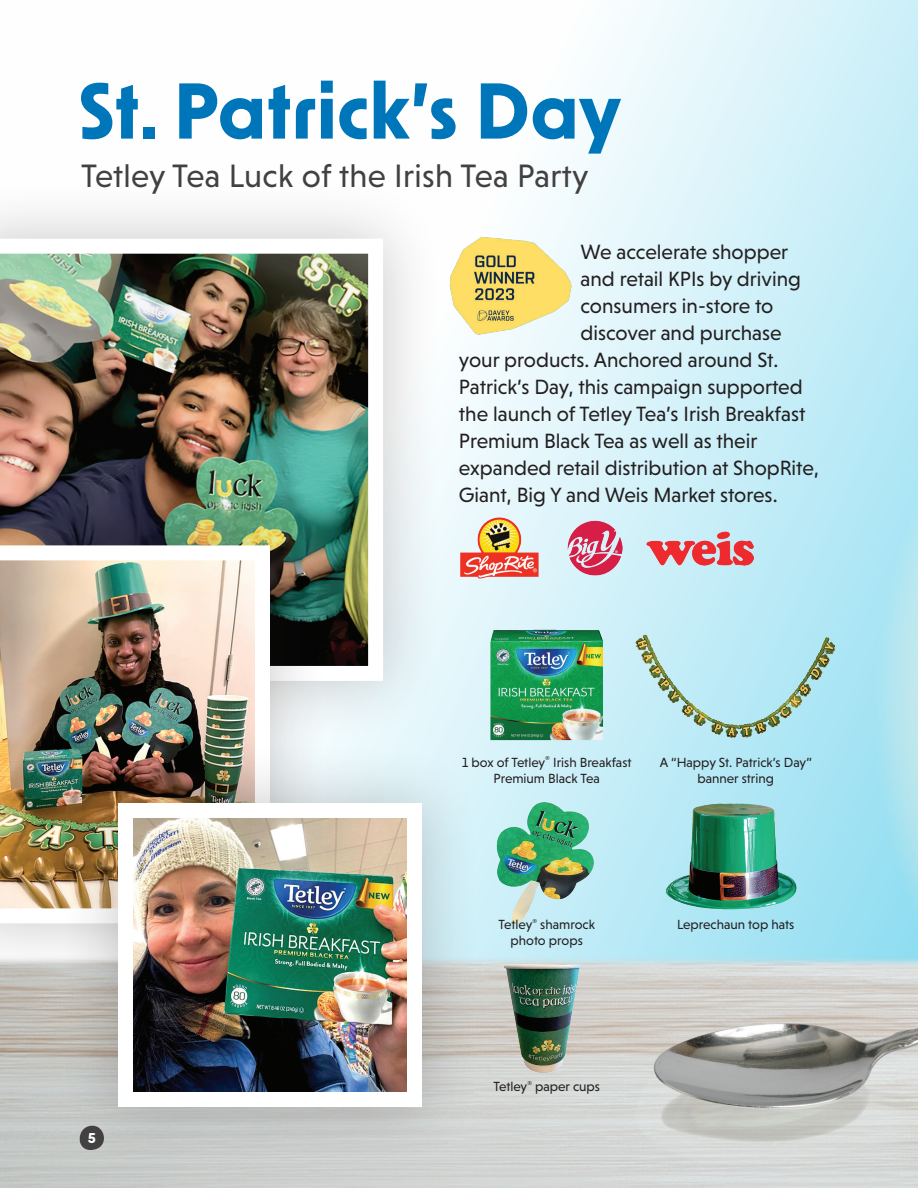
<style>
.page{position:relative;width:918px;height:1188px;background:#fff}
.page>*{position:absolute;margin:0;border:0;box-sizing:border-box;transform-origin:0 0}
.t1{font:700 75px "New Order";color:#0076ba}
.t2{font:33px "Niveau Grotesk";letter-spacing:.01em;color:#424041}
.t3{font:21px "Niveau Grotesk";color:#231f20}
.t4{font:13.5px/16.2px "Niveau Grotesk";color:#231f20;text-align:center}
.t5{font:700 13.5px "New Order";color:#fff}
</style>
<div class="page">
<svg style="left:444px;top:0;width:474px;height:526px"></svg>
<img style="left:0;top:526px;width:918px;height:662px">
<div style="left:908px;top:156px;width:10px;height:415px;background:#b5e8f6"></div>
<div style="left:0;top:178px;width:444px;height:564px;background:#231f20;opacity:.25"></div>
<img style="left:0;top:231px;width:391px;height:457px">
<div style="left:0;top:484px;width:331px;height:500px;background:#231f20;opacity:.25"></div>
<img style="left:0;top:538px;width:278px;height:393px">
<div style="left:57px;top:742px;width:426px;height:426px;background:#231f20;opacity:.25"></div>
<img style="left:110px;top:795px;width:320px;height:319px">
<img style="left:494px;top:951px;width:98px;height:130px">
<img style="left:490px;top:629px;width:113px;height:111px">
<img style="left:624px;top:627px;width:222px;height:118px">
<img style="left:488px;top:798px;width:113px;height:137px">
<img style="left:651px;top:778px;width:161px;height:175px">
<svg style="left:76px;top:1123px;width:35px;height:27px"></svg>
<img style="left:459px;top:508px;width:81px;height:81px">
<img style="left:567px;top:520px;width:56px;height:56px">
<img style="left:646px;top:531px;width:108px;height:34px">
<img style="left:442px;top:230px;width:136px;height:108px">
<h1 class="t1" style="left:78px;top:62px;width:545px">St. Patrick’s Day</h1>
<h2 class="t2" style="left:81px;top:157px;width:509px">Tetley Tea Luck of the Irish Tea Party</h2>
<p class="t3" style="left:580px;top:240px;width:209px">We accelerate shopper</p>
<p class="t3" style="left:580px;top:267px;width:222px">and retail KPIs by driving</p>
<p class="t3" style="left:580px;top:294px;width:194px">consumers in-store to</p>
<p class="t3" style="left:580px;top:321px;width:203px">discover and purchase</p>
<p class="t3" style="left:459px;top:348px;width:321px">your products. Anchored around St.</p>
<p class="t3" style="left:459px;top:375px;width:345px">Patrick’s Day, this campaign supported</p>
<p class="t3" style="left:459px;top:402px;width:348px">the launch of Tetley Tea’s Irish Breakfast</p>
<p class="t3" style="left:459px;top:429px;width:300px">Premium Black Tea as well as their</p>
<p class="t3" style="left:459px;top:456px;width:362px">expanded retail distribution at ShopRite,</p>
<p class="t3" style="left:459px;top:483px;width:320px">Giant, Big Y and Weis Market stores.</p>
<p class="t5" style="left:88px;top:1129px;width:10px">5</p>
<p class="t4" style="left:462px;top:754px;width:171px">1 box of Tetley<sup>®</sup> Irish Breakfast<br>Premium Black Tea</p>
<p class="t4" style="left:660px;top:754px;width:153px">A “Happy St. Patrick’s Day” banner string</p>
<p class="t4" style="left:499px;top:916px;width:98px">Tetley<sup>®</sup> shamrock photo props</p>
<p class="t4" style="left:493px;top:1078px;width:108px">Tetley<sup>®</sup> paper cups</p>
<p class="t4" style="left:677px;top:916px;width:119px">Leprechaun top hats</p>
</div>
